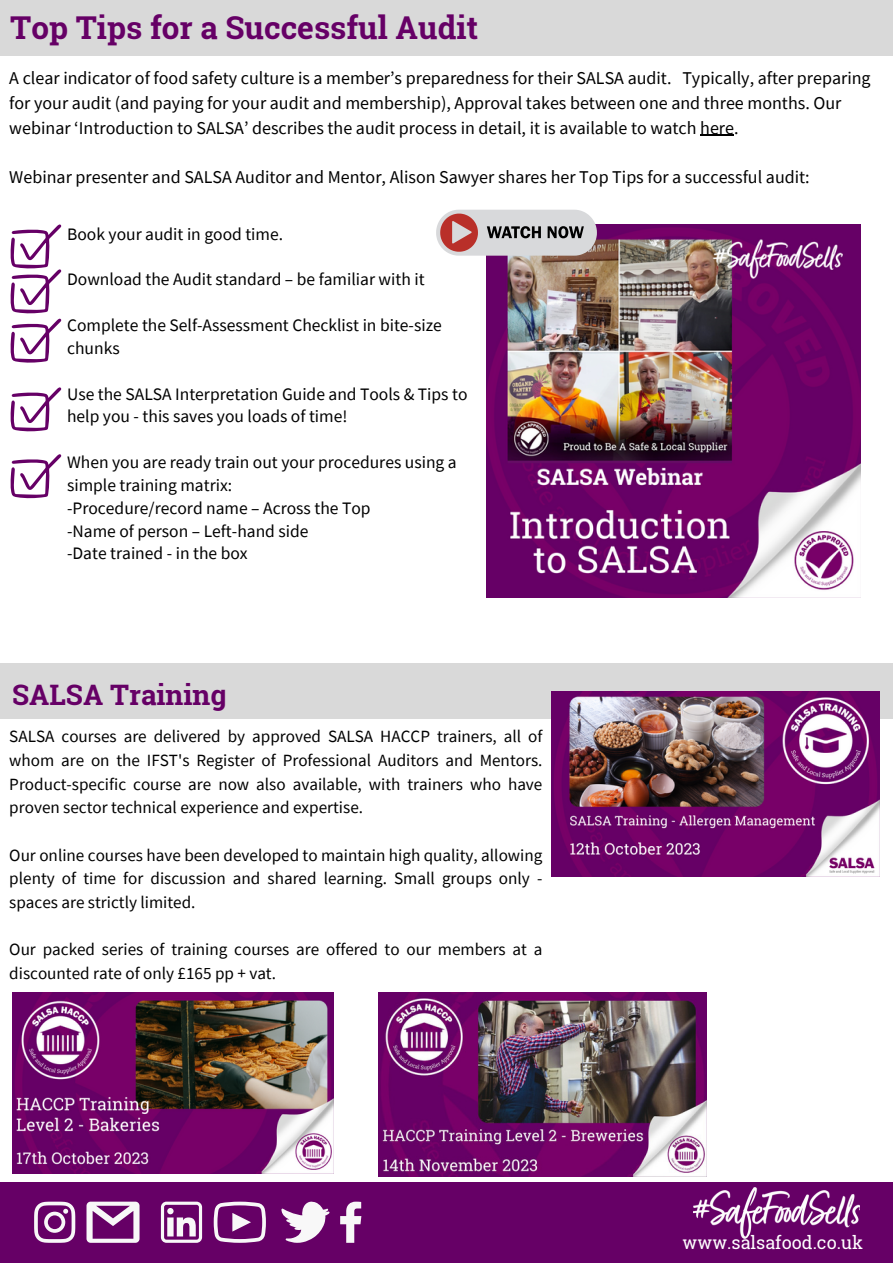
<style>
.page{position:relative;width:893px;height:1264px;background:#fff}
.page>*{position:absolute;margin:0;border:0;box-sizing:border-box;transform-origin:0 0}
.t1{font:700 31.5px "Roboto Slab";color:#606}
.t2{font:700 28.2px "Roboto Slab";color:#606}
.t3{font:18px/24.8px "Source Sans Pro";color:#000}
.t4{font:18px "Roboto Slab";color:#fff}
.t5{font:17.55px/22.8px "Source Sans Pro";color:#000}
.t6{font:17.1px/23.5px "Source Sans Pro";color:#000;text-align:justify}
</style>
<div class="page">
<div style="left:0;top:1181px;width:892px;height:81px;background:#606"></div>
<img style="left:694px;top:1187px;width:165px;height:51px">
<div style="left:0;top:0;width:892px;height:55px;background:#d9d9d9"></div>
<svg style="left:34px;top:1201px;width:327px;height:42px"></svg>
<div style="left:0;top:663px;width:892px;height:55px;background:#d9d9d9"></div>
<svg style="left:10px;top:224px;width:51px;height:139px"></svg>
<svg style="left:10px;top:387px;width:51px;height:45px"></svg>
<svg style="left:10px;top:454px;width:51px;height:44px"></svg>
<img style="left:378px;top:992px;width:328px;height:184px">
<img style="left:12px;top:992px;width:322px;height:181px">
<img style="left:551px;top:691px;width:328px;height:185px">
<img style="left:486px;top:224px;width:374px;height:373px">
<svg style="left:436px;top:210px;width:161px;height:46px;background:#c3b2b3"></svg>
<hr style="left:700px;top:135px;width:34px;height:1px;background:#000">
<p class="t1" style="left:10px;top:6px;width:469px">Top Tips for a Successful Audit</p>
<p class="t3" style="left:9px;top:65px;width:862px">A clear indicator of food safety culture is a member’s preparedness for their SALSA audit. Typically, after preparing for your audit (and paying for your audit and membership), Approval takes between one and three months. Our webinar ‘Introduction to SALSA’ describes the audit process in detail, it is available to watch here.</p>
<p class="t3" style="left:9px;top:164px;width:801px">Webinar presenter and SALSA Auditor and Mentor, Alison Sawyer shares her Top Tips for a successful audit:</p>
<p class="t5" style="left:67px;top:222px;width:217px">Book your audit in good time.</p>
<p class="t5" style="left:67px;top:268px;width:359px">Download the Audit standard – be familiar with it</p>
<p class="t5" style="left:67px;top:313px;width:376px">Complete the Self-Assessment Checklist in bite-size chunks</p>
<p class="t5" style="left:67px;top:382px;width:402px">Use the SALSA Interpretation Guide and Tools &amp; Tips to help you - this saves you loads of time!</p>
<p class="t5" style="left:67px;top:450px;width:391px">When you are ready train out your procedures using a simple training matrix:</p>
<p class="t5" style="left:67px;top:496px;width:305px">-Procedure/record name – Across the Top</p>
<p class="t5" style="left:67px;top:519px;width:243px">-Name of person – Left-hand side</p>
<p class="t5" style="left:67px;top:542px;width:182px">-Date trained - in the box</p>
<p class="t2" style="left:12px;top:675px;width:216px">SALSA Training</p>
<p class="t6" style="left:9px;top:724px;width:534px">SALSA courses are delivered by approved SALSA HACCP trainers, all of whom are on the IFST's Register of Professional Auditors and Mentors.<br>Product-specific course are now also available, with trainers who have proven sector technical experience and expertise.</p>
<p class="t6" style="left:9px;top:842px;width:534px">Our online courses have been developed to maintain high quality, allowing plenty of time for discussion and shared learning. Small groups only - spaces are strictly limited.</p>
<p class="t6" style="left:9px;top:937px;width:534px">Our packed series of training courses are offered to our members at a discounted rate of only £165 pp + vat.</p>
<p class="t4" style="left:682px;top:1230px;width:182px">www.salsafood.co.uk</p>
</div>
